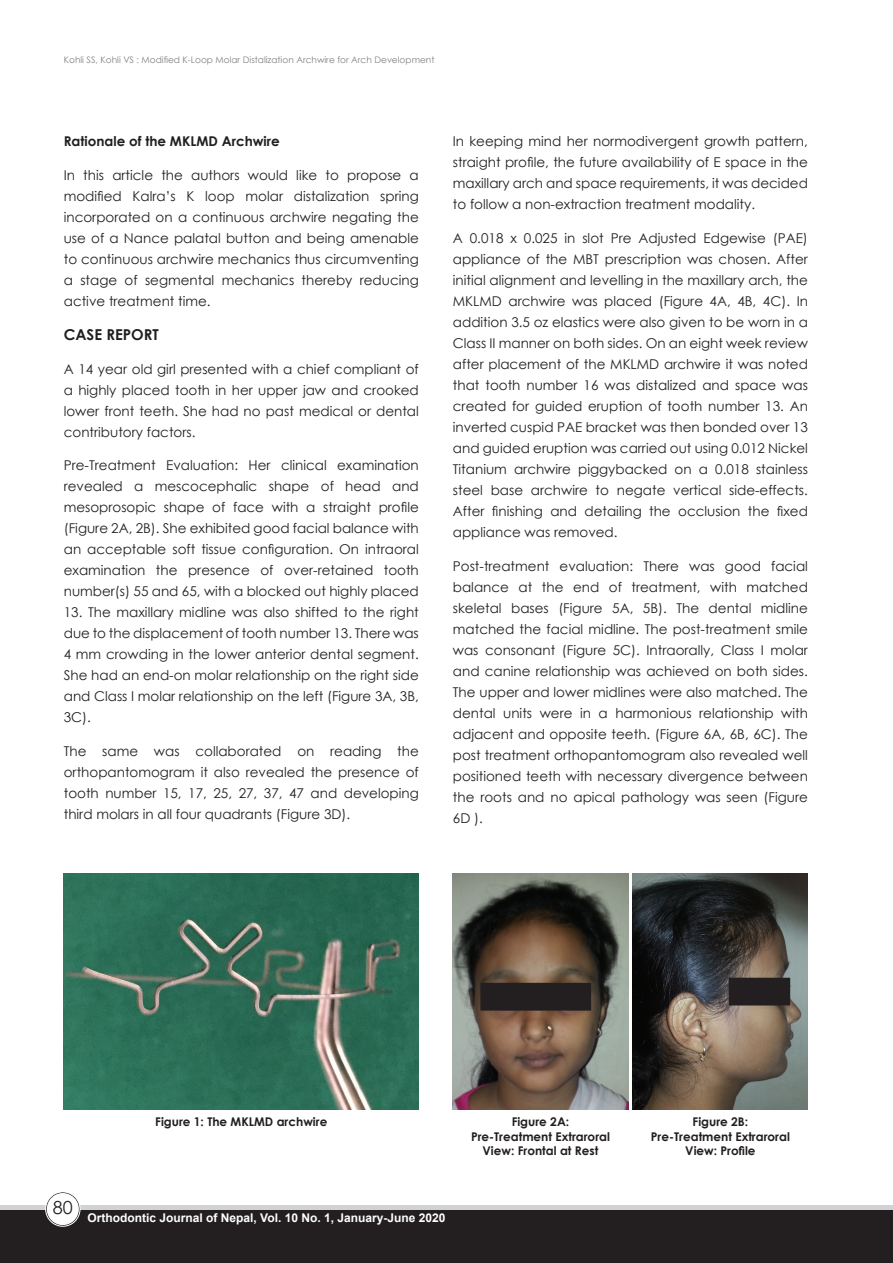
<style>
.page{position:relative;width:893px;height:1263px;background:#fff}
.page>*{position:absolute;margin:0;border:0;box-sizing:border-box;transform-origin:0 0}
.t1{font:18px "Century Gothic";color:#231f20}
.t2{font:700 15px "Century Gothic";color:#231f20}
.t3{font:13.5px/21px "Century Gothic";color:#231f20;text-align:justify}
.t4{font:700 13.5px "Century Gothic";color:#231f20}
.t5{font:700 12px/14.4px "Century Gothic";color:#231f20;text-align:center}
.t6{font:700 12px "Arial";color:#fff}
.t7{font:9px "Century Gothic";color:#808285}
</style>
<div class="page">
<div style="left:0;top:1205px;width:893px;height:58px;background:linear-gradient(to right,#d1d2d4,#d1d2d4)"></div>
<div style="left:0;top:1211px;width:893px;height:52px;background:#231f20"></div>
<div style="left:46px;top:1192px;width:33px;height:33px;background:#fff;border-radius:50%"></div>
<div style="left:46px;top:1192px;width:34px;height:34px;border:1px solid #231f20;border-radius:50%"></div>
<div style="left:45px;top:1191px;width:35px;height:36px;border:1px solid #fff;border-radius:50%"></div>
<img style="left:64px;top:873px;width:355px;height:237px">
<img style="left:453px;top:873px;width:175px;height:237px">
<img style="left:633px;top:873px;width:175px;height:237px">
<div style="left:481px;top:983px;width:110px;height:27px;background:#231f20"></div>
<div style="left:729px;top:978px;width:61px;height:27px;background:#231f20"></div>
<p class="t7" style="left:64px;top:54px;width:372px">Kohli SS, Kohli VS : Modified K-Loop Molar Distalization Archwire for Arch Development</p>
<p class="t4" style="left:64px;top:131px;width:217px">Rationale of the MKLMD Archwire</p>
<p class="t3" style="left:64px;top:164px;width:357px">In this article the authors would like to propose a modified Kalra’s K loop molar distalization spring incorporated on a continuous archwire negating the use of a Nance palatal button and being amenable to continuous archwire mechanics thus circumventing a stage of segmental mechanics thereby reducing active treatment time.</p>
<p class="t2" style="left:64px;top:323px;width:97px">CASE REPORT</p>
<p class="t3" style="left:64px;top:358px;width:357px">A 14 year old girl presented with a chief compliant of a highly placed tooth in her upper jaw and crooked lower front teeth. She had no past medical or dental contributory factors.</p>
<p class="t3" style="left:64px;top:455px;width:357px">Pre-Treatment Evaluation: Her clinical examination revealed a mescocephalic shape of head and mesoprosopic shape of face with a straight profile (Figure 2A, 2B). She exhibited good facial balance with an acceptable soft tissue configuration. On intraoral examination the presence of over-retained tooth number(s) 55 and 65, with a blocked out highly placed</p>
<p class="t3" style="left:64px;top:602px;width:357px">13. The maxillary midline was also shifted to the right due to the displacement of tooth number 13. There was 4 mm crowding in the lower anterior dental segment.<br>She had an end-on molar relationship on the right side and Class I molar relationship on the left (Figure 3A, 3B, 3C).</p>
<p class="t3" style="left:64px;top:740px;width:357px">The same was collaborated on reading the orthopantomogram it also revealed the presence of tooth number 15, 17, 25, 27, 37, 47 and developing third molars in all four quadrants (Figure 3D).</p>
<p class="t3" style="left:453px;top:131px;width:357px">In keeping mind her normodivergent growth pattern, straight profile, the future availability of E space in the maxillary arch and space requirements, it was decided to follow a non-extraction treatment modality.</p>
<p class="t3" style="left:453px;top:227px;width:357px">A 0.018 x 0.025 in slot Pre Adjusted Edgewise (PAE) appliance of the MBT prescription was chosen. After initial alignment and levelling in the maxillary arch, the MKLMD archwire was placed (Figure 4A, 4B, 4C). In addition 3.5 oz elastics were also given to be worn in a Class II manner on both sides. On an eight week review after placement of the MKLMD archwire it was noted that tooth number 16 was distalized and space was created for guided eruption of tooth number 13. An inverted cuspid PAE bracket was then bonded over 13 and guided eruption was carried out using 0.012 Nickel Titanium archwire piggybacked on a 0.018 stainless steel base archwire to negate vertical side-effects.<br>After finishing and detailing the occlusion the fixed appliance was removed.</p>
<p class="t3" style="left:453px;top:555px;width:357px">Post-treatment evaluation: There was good facial balance at the end of treatment, with matched skeletal bases (Figure 5A, 5B). The dental midline matched the facial midline. The post-treatment smile was consonant (Figure 5C). Intraorally, Class I molar and canine relationship was achieved on both sides.<br>The upper and lower midlines were also matched. The dental units were in a harmonious relationship with adjacent and opposite teeth. (Figure 6A, 6B, 6C). The post treatment orthopantomogram also revealed well positioned teeth with necessary divergence between the roots and no apical pathology was seen (Figure 6D ).</p>
<p class="t5" style="left:155px;top:1114px;width:174px">Figure 1: The MKLMD archwire</p>
<p class="t5" style="left:471px;top:1114px;width:140px">Figure 2A:<br>Pre-Treatment Extraroral<br>View: Frontal at Rest</p>
<p class="t5" style="left:651px;top:1114px;width:140px">Figure 2B:<br>Pre-Treatment Extraroral<br>View: Profile</p>
<h1 class="t1" style="left:53px;top:1195px;width:21px">80</h1>
<p class="t6" style="left:88px;top:1209px;width:359px">Orthodontic Journal of Nepal, Vol. 10 No. 1, January-June 2020</p>
</div>
